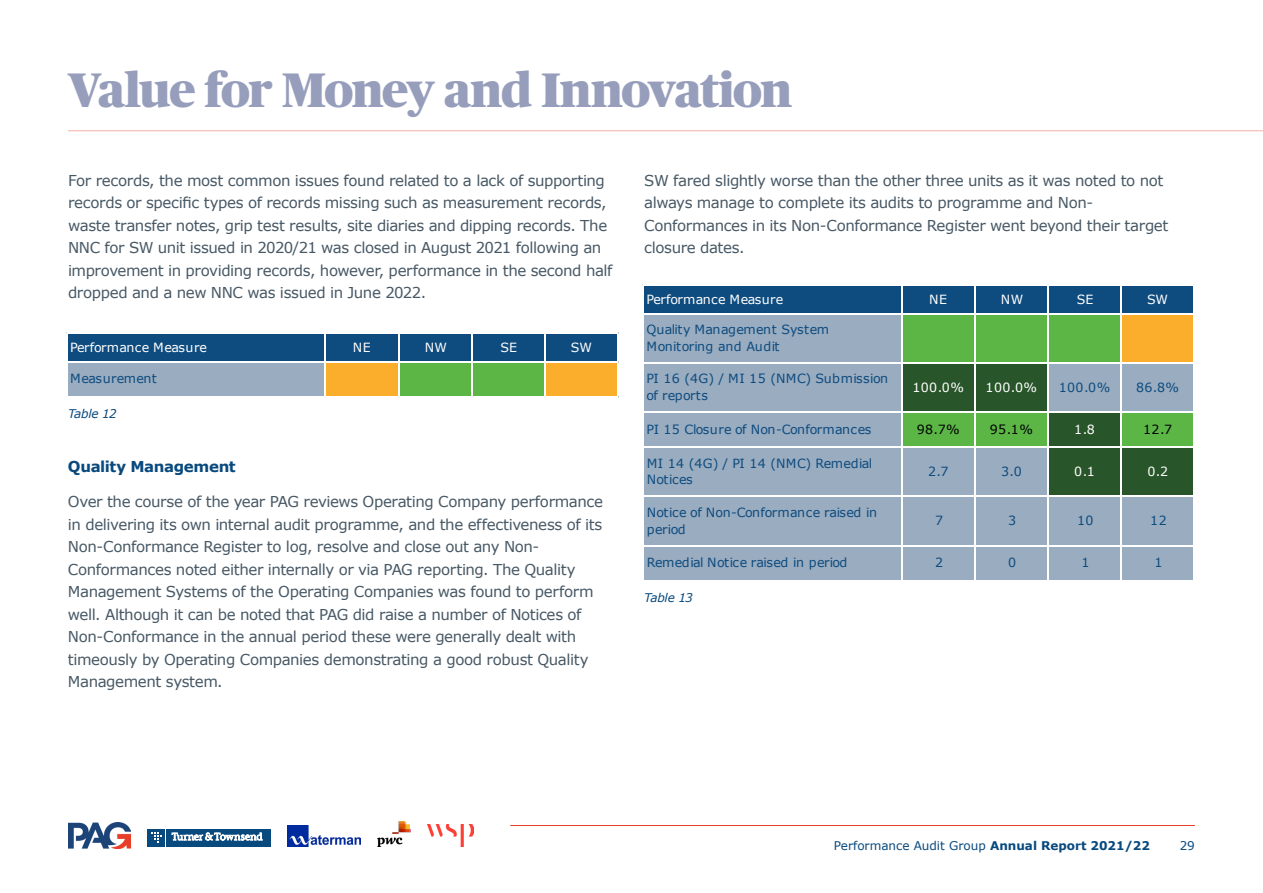
<style>
.page{position:relative;width:1263px;height:893px;background:#fff}
.page>*{position:absolute;margin:0;border:0;box-sizing:border-box;transform-origin:0 0}
.Body-Text2{font:900 48.3px "Publico Headline";letter-spacing:-.025em;color:#979ebc}
.Body-Text2-2{font:15px/22.5px "Verdana";letter-spacing:-.025em;color:#475865}
.Body-Text2-3{font:700 15px "Verdana";letter-spacing:-.025em;color:#08497e}
.t1{font:12.6px/16.8px "Verdana";letter-spacing:.015em;color:#0e4b7e}
.t2{font:12.6px "Verdana";letter-spacing:.015em;color:#fff}
.t3{font:12.6px/16.8px "Verdana";letter-spacing:-.01em;color:#0e4b7e}
.t4{font:12.6px/16.8px "Verdana";letter-spacing:-.03em;color:#0e4b7e}
.t5{font:12.6px "Verdana";letter-spacing:-.025em;color:#0e4b7e}
.t6{font:12.6px "Verdana";letter-spacing:-.04em;color:#0e4b7e}
.t7{font:12.6px "Verdana";color:#000001}
.t8{font:12px "Verdana";color:#08497e}
.Body-Text2-4{font:italic 12px "Verdana";letter-spacing:-.025em;color:#08497e}
.s1{font-weight:700}
</style>
<div class="page">
<hr style="left:510px;top:825px;width:685px;height:1px;background:#e83d29">
<img style="left:378px;top:821px;width:33px;height:25px">
<img style="left:288px;top:825px;width:73px;height:21px">
<div style="left:147px;top:829px;width:18px;height:17px;background:#08497e"></div>
<svg style="left:151px;top:832px;width:10px;height:11px"></svg>
<div style="left:166px;top:829px;width:104px;height:17px;background:#08497e"></div>
<svg style="left:172px;top:833px;width:90px;height:7px"></svg>
<img style="left:68px;top:822px;width:62px;height:27px">
<img style="left:428px;top:825px;width:45px;height:21px">
<hr style="left:68px;top:130px;width:1195px;height:1px;background:#f6b1a9">
<div style="left:67px;top:334px;width:552px;height:28px;background:#0e4b7e"></div>
<div style="left:67px;top:361px;width:259px;height:36px;background:#99acc0"></div>
<div style="left:325px;top:361px;width:74px;height:36px;background:#fbad2c"></div>
<div style="left:398px;top:361px;width:148px;height:36px;background:#5bb646"></div>
<div style="left:544px;top:361px;width:75px;height:36px;background:#fbad2c"></div>
<hr style="left:67px;top:361px;width:552px;height:1px;background:#fff">
<hr style="left:325px;top:334px;width:1px;height:63px;background:#fff">
<hr style="left:398px;top:334px;width:1px;height:63px;background:#fff">
<hr style="left:471px;top:334px;width:1px;height:63px;background:#fff">
<hr style="left:544px;top:334px;width:2px;height:63px;background:#fff">
<hr style="left:67px;top:396px;width:552px;height:1px;background:#fff">
<hr style="left:617px;top:334px;width:2px;height:63px;background:#fff">
<div style="left:644px;top:286px;width:551px;height:28px;background:#0e4b7e"></div>
<div style="left:644px;top:313px;width:258px;height:50px;background:#99acc0"></div>
<div style="left:901px;top:313px;width:221px;height:50px;background:#5bb646"></div>
<div style="left:1120px;top:313px;width:75px;height:50px;background:#fbad2c"></div>
<div style="left:644px;top:362px;width:258px;height:51px;background:#99acc0"></div>
<div style="left:901px;top:362px;width:148px;height:51px;background:#285529"></div>
<div style="left:1047px;top:362px;width:148px;height:51px;background:#99acc0"></div>
<div style="left:644px;top:411px;width:258px;height:37px;background:#99acc0"></div>
<div style="left:901px;top:411px;width:148px;height:37px;background:#5bb646"></div>
<div style="left:1047px;top:411px;width:75px;height:37px;background:#285529"></div>
<div style="left:1120px;top:411px;width:75px;height:37px;background:#5bb646"></div>
<div style="left:644px;top:446px;width:405px;height:51px;background:#99acc0"></div>
<div style="left:1047px;top:446px;width:148px;height:51px;background:#285529"></div>
<div style="left:644px;top:496px;width:551px;height:85px;background:#99acc0"></div>
<hr style="left:644px;top:313px;width:551px;height:1px;background:#fff">
<hr style="left:644px;top:362px;width:551px;height:1px;background:#fff">
<hr style="left:644px;top:411px;width:551px;height:2px;background:#fff">
<hr style="left:644px;top:446px;width:551px;height:2px;background:#fff">
<hr style="left:644px;top:496px;width:551px;height:1px;background:#fff">
<hr style="left:644px;top:545px;width:551px;height:1px;background:#fff">
<hr style="left:644px;top:580px;width:551px;height:1px;background:#fff">
<hr style="left:901px;top:286px;width:1px;height:295px;background:#fff">
<hr style="left:974px;top:286px;width:1px;height:295px;background:#fff">
<hr style="left:1047px;top:286px;width:2px;height:295px;background:#fff">
<hr style="left:1120px;top:286px;width:2px;height:295px;background:#fff">
<hr style="left:1193px;top:286px;width:2px;height:295px;background:#fff">
<p class="Body-Text2" style="left:68px;top:55px;width:726px">Value for Money and Innovation</p>
<p class="Body-Text2-2" style="left:68px;top:169px;width:546px">For records, the most common issues found related to a lack of supporting records or specific types of records missing such as measurement records, waste transfer notes, grip test results, site diaries and dipping records. The NNC for SW unit issued in 2020/21 was closed in August 2021 following an improvement in providing records, however, performance in the second half dropped and a new NNC was issued in June 2022.</p>
<p class="t2" style="left:70px;top:339px;width:138px">Performance Measure</p>
<p class="t2" style="left:353px;top:339px;width:19px">NE</p>
<p class="t2" style="left:425px;top:339px;width:24px">NW</p>
<p class="t2" style="left:501px;top:339px;width:18px">SE</p>
<p class="t2" style="left:571px;top:339px;width:22px">SW</p>
<p class="t1" style="left:70px;top:370px;width:88px">Measurement</p>
<p class="Body-Text2-4" style="left:68px;top:405px;width:50px">Table 12</p>
<p class="Body-Text2-3" style="left:68px;top:456px;width:169px">Quality Management</p>
<p class="Body-Text2-2" style="left:68px;top:490px;width:536px">Over the course of the year PAG reviews Operating Company performance in delivering its own internal audit programme, and the effectiveness of its Non-Conformance Register to log, resolve and close out any Non-Conformances noted either internally or via PAG reporting. The Quality Management Systems of the Operating Companies was found to perform well. Although it can be noted that PAG did raise a number of Notices of Non-Conformance in the annual period these were generally dealt with timeously by Operating Companies demonstrating a good robust Quality Management system.</p>
<p class="Body-Text2-2" style="left:644px;top:169px;width:526px">SW fared slightly worse than the other three units as it was noted to not always manage to complete its audits to programme and Non-Conformances in its Non-Conformance Register went beyond their target closure dates.</p>
<p class="t2" style="left:646px;top:291px;width:138px">Performance Measure</p>
<p class="t2" style="left:929px;top:291px;width:19px">NE</p>
<p class="t2" style="left:1001px;top:291px;width:24px">NW</p>
<p class="t2" style="left:1077px;top:291px;width:18px">SE</p>
<p class="t2" style="left:1147px;top:291px;width:22px">SW</p>
<p class="t3" style="left:646px;top:321px;width:184px">Quality Management System<br>Monitoring and Audit</p>
<p class="t1" style="left:647px;top:370px;width:243px">PI 16 (4G) / MI 15 (NMC) Submission of reports</p>
<p class="t2" style="left:912px;top:378px;width:53px">100.0%</p>
<p class="t2" style="left:985px;top:378px;width:53px">100.0%</p>
<p class="t1" style="left:1059px;top:378px;width:53px">100.0%</p>
<p class="t1" style="left:1136px;top:378px;width:45px">86.8%</p>
<p class="t5" style="left:647px;top:420px;width:226px">PI 15 Closure of Non-Conformances</p>
<p class="t7" style="left:917px;top:420px;width:45px">98.7%</p>
<p class="t7" style="left:990px;top:420px;width:45px">95.1%</p>
<p class="t2" style="left:1074px;top:420px;width:22px">1.8</p>
<p class="t7" style="left:1143px;top:420px;width:31px">12.7</p>
<p class="t1" style="left:647px;top:454px;width:227px">MI 14 (4G) / PI 14 (NMC) Remedial<br>Notices</p>
<p class="t1" style="left:928px;top:463px;width:22px">2.7</p>
<p class="t1" style="left:1001px;top:463px;width:22px">3.0</p>
<p class="t2" style="left:1074px;top:463px;width:22px">0.1</p>
<p class="t2" style="left:1147px;top:463px;width:22px">0.2</p>
<p class="t4" style="left:647px;top:504px;width:232px">Notice of Non-Conformance raised in period</p>
<p class="t1" style="left:935px;top:512px;width:10px">7</p>
<p class="t1" style="left:1008px;top:512px;width:10px">3</p>
<p class="t1" style="left:1077px;top:512px;width:18px">10</p>
<p class="t1" style="left:1150px;top:512px;width:18px">12</p>
<p class="t6" style="left:647px;top:554px;width:202px">Remedial Notice raised in period</p>
<p class="t1" style="left:935px;top:554px;width:10px">2</p>
<p class="t1" style="left:1008px;top:554px;width:10px">0</p>
<p class="t1" style="left:1081px;top:554px;width:10px">1</p>
<p class="t1" style="left:1154px;top:554px;width:10px">1</p>
<p class="Body-Text2-4" style="left:644px;top:589px;width:50px">Table 13</p>
<p class="t8" style="left:834px;top:837px;width:318px">Performance Audit Group <span class="s1">Annual Report 2021/22</span></p>
<p class="t8" style="left:1180px;top:837px;width:17px">29</p>
</div>
